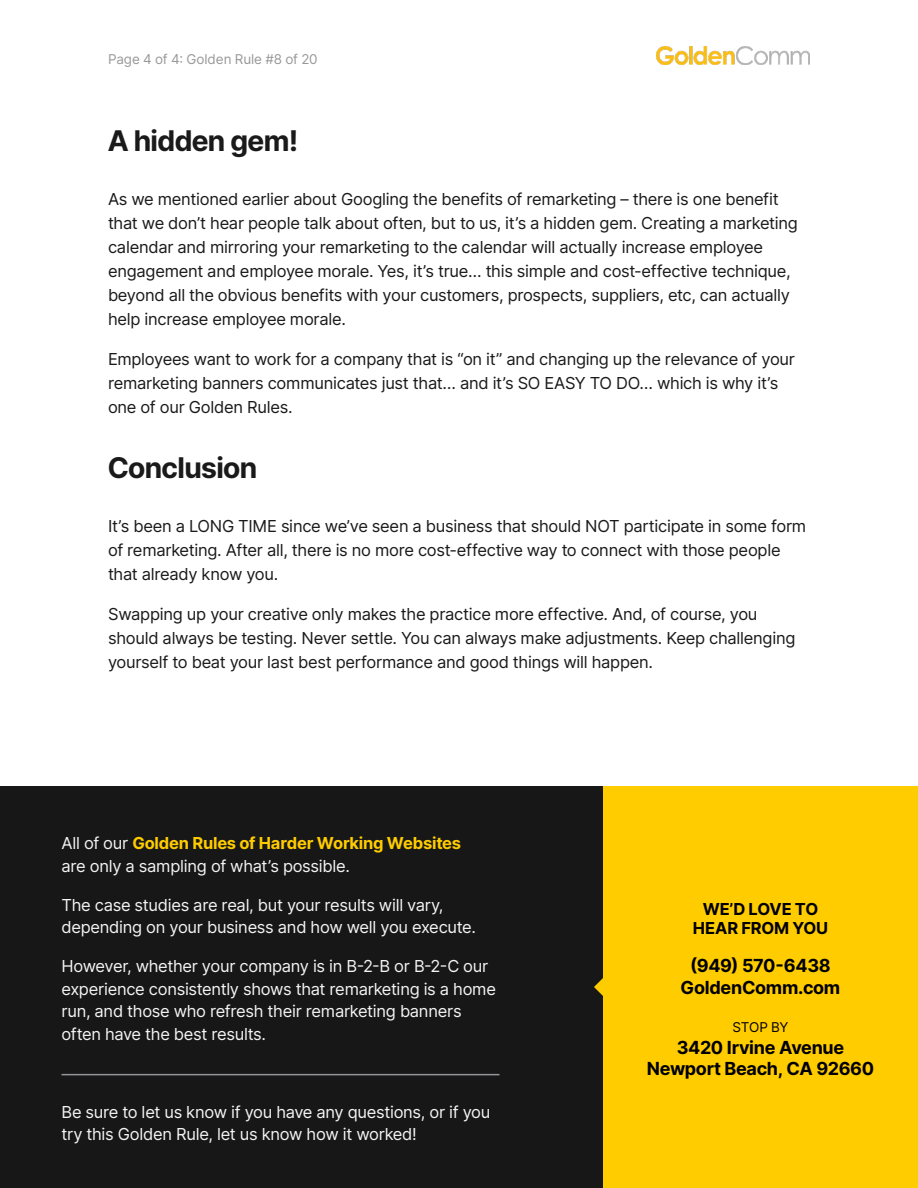
<style>
.page{position:relative;width:918px;height:1188px;background:#fff}
.page>*{position:absolute;margin:0;border:0;box-sizing:border-box;transform-origin:0 0}
.t1{font:700 28.5px "Inter Tight";letter-spacing:.005em;color:#1a1a1a}
.t2{font:700 18px/21.6px "Inter";letter-spacing:-.015em;color:#000;text-align:center}
.t3{font:16.5px/24px "Inter";letter-spacing:-.015em;color:#1a1a1a}
.t4{font:16.5px/22.5px "Inter";letter-spacing:-.02em;color:#f4f4f4}
.t5{font:700 16.5px/19.8px "Inter";letter-spacing:-.01em;color:#000;text-align:center}
.t6{font:13.5px "Inter";letter-spacing:-.005em;color:#999}
.t7{font:13.5px "Inter";letter-spacing:-.025em;color:#000}
.s1{font-weight:700;color:#fc0}
</style>
<div class="page">
<img style="left:656px;top:46px;width:154px;height:19px">
<div style="left:0;top:786px;width:918px;height:402px;background:#171717"></div>
<div style="left:603px;top:786px;width:315px;height:402px;background:#fc0"></div>
<svg style="left:594px;top:978px;width:9px;height:18px"></svg>
<hr style="left:62px;top:1074px;width:438px;height:1px;background:#939598">
<p class="t6" style="left:108px;top:49px;width:211px">Page 4 of 4: Golden Rule #8 of 20</p>
<p class="t1" style="left:108px;top:119px;width:191px">A hidden gem!</p>
<p class="t3" style="left:108px;top:186px;width:691px">As we mentioned earlier about Googling the benefits of remarketing – there is one benefit that we don’t hear people talk about often, but to us, it’s a hidden gem. Creating a marketing calendar and mirroring your remarketing to the calendar will actually increase employee engagement and employee morale. Yes, it’s true… this simple and cost-effective technique, beyond all the obvious benefits with your customers, prospects, suppliers, etc, can actually help increase employee morale.</p>
<p class="t3" style="left:108px;top:347px;width:689px">Employees want to work for a company that is “on it” and changing up the relevance of your remarketing banners communicates just that… and it’s SO EASY TO DO… which is why it’s one of our Golden Rules.</p>
<p class="t1" style="left:108px;top:446px;width:151px">Conclusion</p>
<p class="t3" style="left:108px;top:513px;width:700px">It’s been a LONG TIME since we’ve seen a business that should NOT participate in some form of remarketing. After all, there is no more cost-effective way to connect with those people that already know you.</p>
<p class="t3" style="left:108px;top:602px;width:689px">Swapping up your creative only makes the practice more effective. And, of course, you should always be testing. Never settle. You can always make adjustments. Keep challenging yourself to beat your last best performance and good things will happen.</p>
<p class="t4" style="left:62px;top:832px;width:401px">All of our <span class="s1">Golden Rules of Harder Working Websites </span>are only a sampling of what’s possible.</p>
<p class="t4" style="left:62px;top:893px;width:416px">The case studies are real, but your results will vary, depending on your business and how well you execute.</p>
<p class="t4" style="left:62px;top:955px;width:436px">However, whether your company is in B-2-B or B-2-C our experience consistently shows that remarketing is a home run, and those who refresh their remarketing banners often have the best results.</p>
<p class="t4" style="left:62px;top:1100px;width:430px">Be sure to let us know if you have any questions, or if you try this Golden Rule, let us know how it worked!</p>
<p class="t5" style="left:693px;top:898px;width:137px">WE’D LOVE TO<br>HEAR FROM YOU</p>
<p class="t2" style="left:681px;top:955px;width:161px">(949) 570-6438<br>GoldenComm.com</p>
<p class="t7" style="left:733px;top:1017px;width:57px">STOP BY</p>
<p class="t2" style="left:647px;top:1036px;width:229px">3420 Irvine Avenue<br>Newport Beach, CA 92660</p>
</div>
